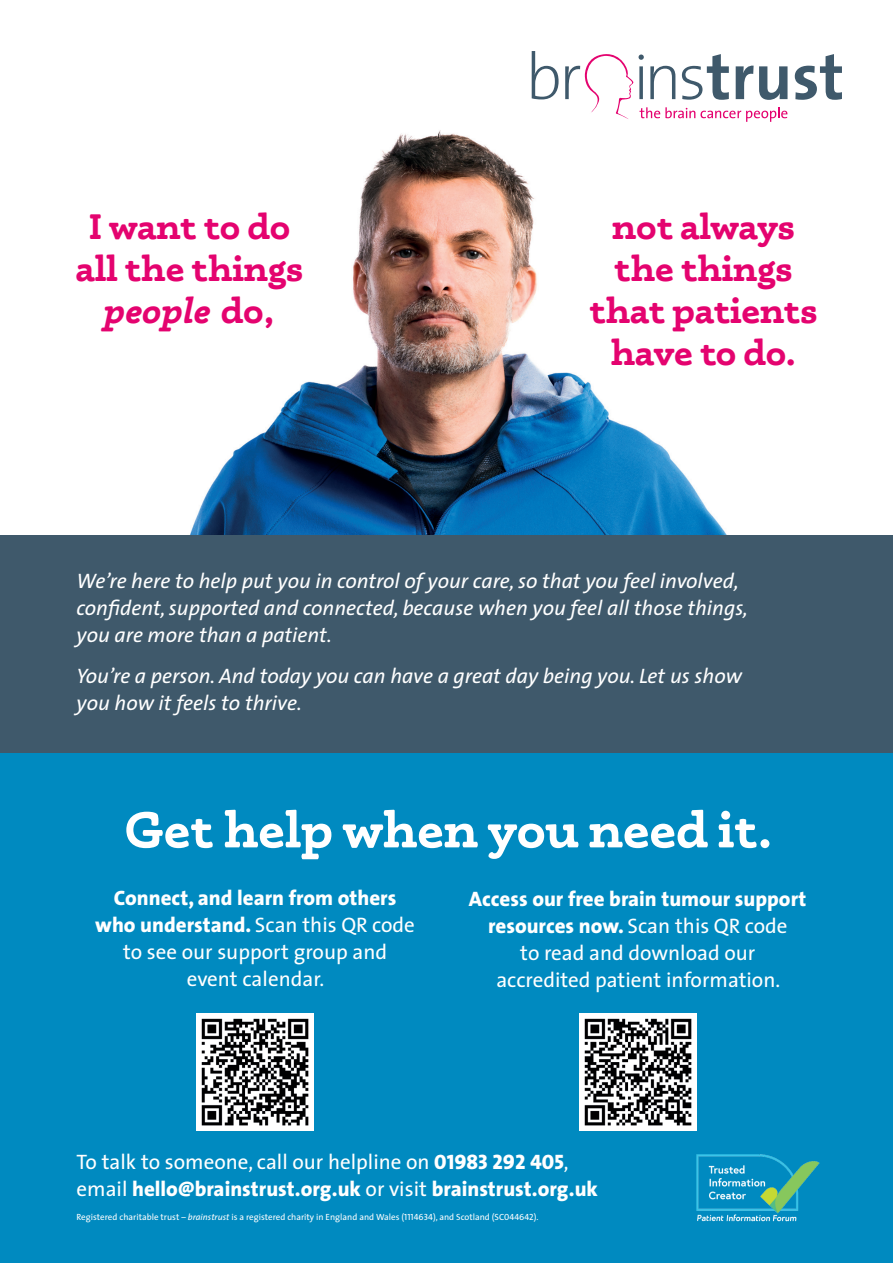
<style>
.page{position:relative;width:893px;height:1263px;background:#fff}
.page>*{position:absolute;margin:0;border:0;box-sizing:border-box;transform-origin:0 0}
.t1{font:700 51px "Phoreus Cherokee";color:#fff}
.t2{font:700 36px/42px "Phoreus Cherokee";color:#e4036f;text-align:center}
.t3{font:21px/27px "VA The Sans";color:#fff;text-align:center}
.t4{font:italic 21px/27px "VA The Sans";color:#fff}
.t5{font:9px "VA The Sans";color:#fff}
.s1{font-style:italic}
.s2{font-weight:800}
.s3{font-family:"VA The Sans Extra Bold Caps"}
.s4{font-family:"VA The Sans Caps"}
</style>
<div class="page">
<img style="left:190px;top:74px;width:605px;height:461px">
<div style="left:0;top:753px;width:893px;height:510px;background:#008ac0"></div>
<img style="left:197px;top:1013px;width:117px;height:117px">
<img style="left:579px;top:1013px;width:117px;height:117px">
<svg style="left:795px;top:54px;width:47px;height:46px"></svg>
<svg style="left:532px;top:51px;width:27px;height:48px"></svg>
<svg style="left:565px;top:54px;width:222px;height:68px"></svg>
<div style="left:0;top:535px;width:893px;height:218px;background:#3f596b"></div>
<img style="left:696px;top:1154px;width:124px;height:68px">
<h2 class="t2" style="left:76px;top:205px;width:229px">I want to do all the things <span class="s1">people</span> do,</h2>
<h2 class="t2" style="left:589px;top:205px;width:229px">not always the things that patients have to do.</h2>
<p class="t4" style="left:77px;top:567px;width:673px">We’re here to help put you in control of your care, so that you feel involved, confident, supported and connected, because when you feel all those things, you are more than a patient.</p>
<p class="t4" style="left:77px;top:661px;width:667px">You’re a person. And today you can have a great day being you. Let us show you how it feels to thrive.</p>
<h1 class="t1" style="left:124px;top:798px;width:650px">Get help when you need it.</h1>
<p class="t3" style="left:95px;top:884px;width:321px"><span class="s2">Connect, and learn from others who understand.</span> Scan this QR code to see our support group and event calendar.</p>
<p class="t3" style="left:469px;top:885px;width:339px"><span class="s2">Access our free brain tumour support resources now.</span> Scan this QR code<br>to read and download our<br>accredited patient information.</p>
<p class="t3" style="left:77px;top:1147px;width:523px;text-align:left">To talk to someone, call our helpline on <span class="s3">01983 292 405</span>, email <span class="s2">hello@brainstrust.org.uk</span> or visit <span class="s2">brainstrust.org.uk</span></p>
<p class="t5" style="left:77px;top:1210px;width:463px">Registered charitable trust – <span class="s1">brainstrust</span> is a registered charity in England and Wales (<span class="s4">1114634</span>), and Scotland (SC<span class="s4">044642</span>).</p>
</div>
